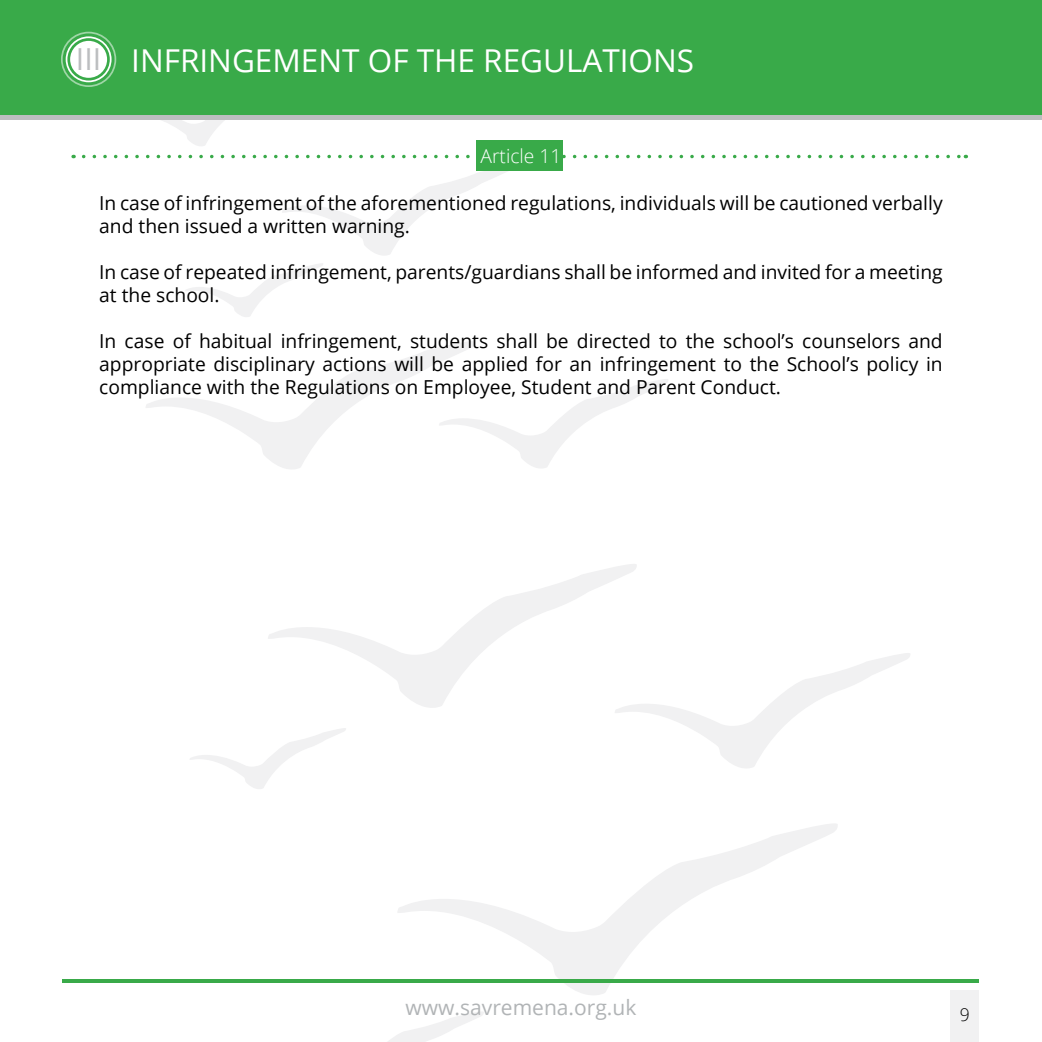
<style>
.page{position:relative;width:1042px;height:1042px;background:#fff}
.page>*{position:absolute;margin:0;border:0;box-sizing:border-box;transform-origin:0 0}
.t1{font:31.5px "Open Sans";color:#fff}
.t2{font:21px "Open Sans";color:#b1b4b6}
.t3{font:19.25px/23.1px "Open Sans";color:#000}
.t4{font:300 19.25px "Open Sans";color:#fff}
.t5{font:300 17.5px "Open Sans";color:#000}
.s1{font-size:30.28px;color:#bcbec0}
</style>
<div class="page">
<svg style="left:268px;top:564px;width:369px;height:144px"></svg>
<svg style="left:614px;top:653px;width:296px;height:115px"></svg>
<svg style="left:388px;top:1012px;width:96px;height:30px"></svg>
<svg style="left:397px;top:824px;width:441px;height:171px"></svg>
<svg style="left:282px;top:171px;width:226px;height:84px"></svg>
<svg style="left:146px;top:341px;width:522px;height:128px"></svg>
<svg style="left:185px;top:263px;width:138px;height:54px"></svg>
<svg style="left:190px;top:728px;width:156px;height:61px"></svg>
<svg style="left:162px;top:120px;width:63px;height:26px"></svg>
<div style="left:951px;top:990px;width:28px;height:52px;background:#f1f1f2"></div>
<div style="left:0;top:0;width:1042px;height:115px;background:#39aa49"></div>
<div style="left:70px;top:41px;width:37px;height:37px;background:#fff;border-radius:50%"></div>
<div style="left:66px;top:36px;width:46px;height:46px;border:2px solid #fff;border-radius:50%"></div>
<div style="left:0;top:115px;width:1042px;height:5px;background:#bcbec0"></div>
<div style="left:61px;top:32px;width:55px;height:55px;border:2px solid #fff;border-radius:50%"></div>
<svg style="left:84px;top:155px;width:882px;height:3px"></svg>
<div style="left:476px;top:140px;width:86px;height:31px;background:#39aa49"></div>
<hr style="left:63px;top:979px;width:916px;height:3px;background:#39aa49">
<h1 class="t1" style="left:76px;top:39px;width:620px"><span class="s1">III</span> INFRINGEMENT OF THE REGULATIONS</h1>
<p class="t4" style="left:480px;top:143px;width:82px">Article 11</p>
<p class="t3" style="left:99px;top:190px;width:845px">In case of infringement of the aforementioned regulations, individuals will be cautioned verbally and then issued a written warning.</p>
<p class="t3" style="left:99px;top:260px;width:845px">In case of repeated infringement, parents/guardians shall be informed and invited for a meeting at the school.</p>
<p class="t3" style="left:99px;top:329px;width:845px;text-align:justify">In case of habitual infringement, students shall be directed to the school’s counselors and appropriate disciplinary actions will be applied for an infringement to the School’s policy in compliance with the Regulations on Employee, Student and Parent Conduct.</p>
<p class="t2" style="left:405px;top:993px;width:232px">www.savremena.org.uk</p>
<p class="t5" style="left:960px;top:1003px;width:11px">9</p>
</div>
